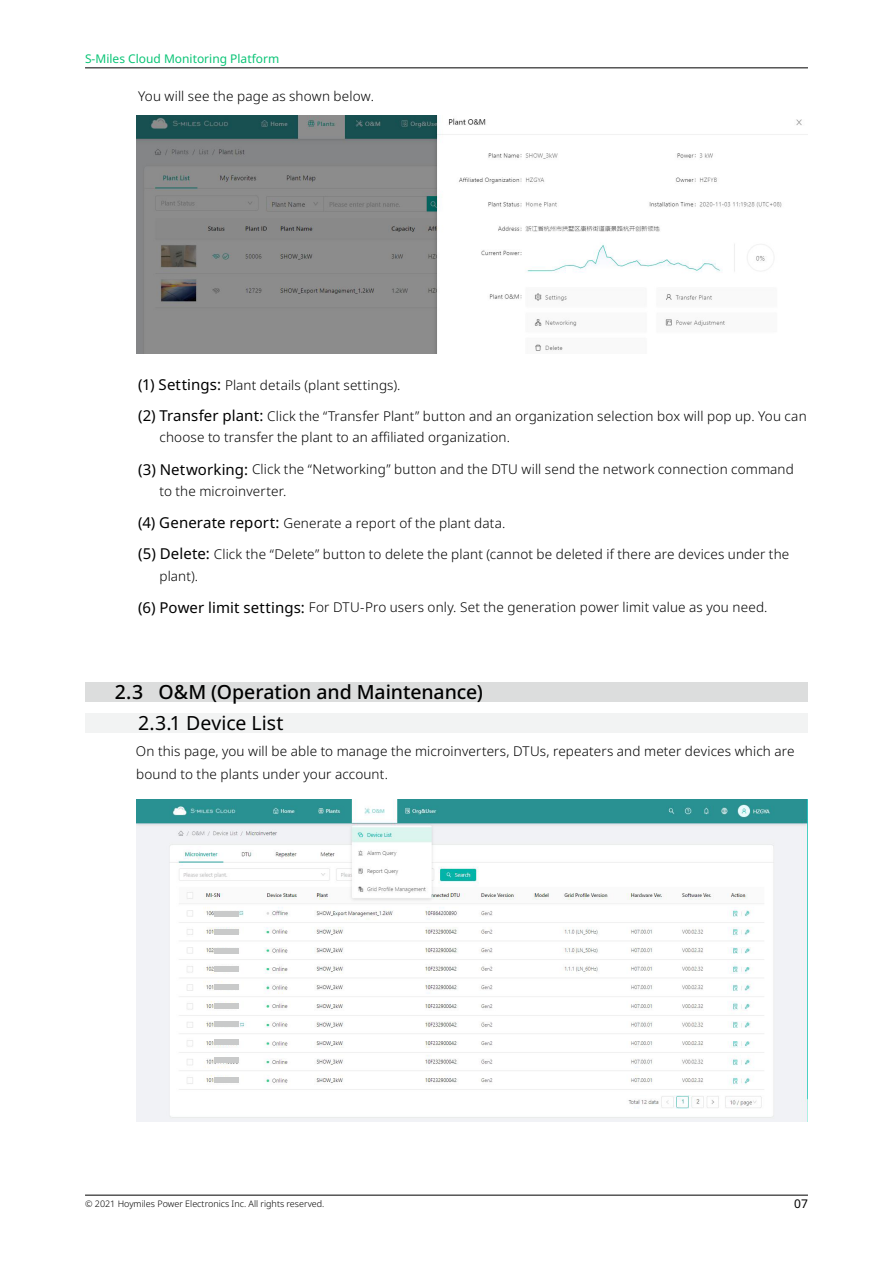
<style>
.page{position:relative;width:893px;height:1263px;background:#fff}
.page>*{position:absolute;margin:0;border:0;box-sizing:border-box;transform-origin:0 0}
.t1{font:500 19.5px "Noto Sans";letter-spacing:-.005em;color:#000}
.t2{font:19.5px "Noto Sans";color:#000}
.t3{font:300 13.5px/21.8px "Noto Sans";letter-spacing:.01em;color:#000}
.t4{font:12px "Noto Sans";color:#0ac476}
.t5{font:12px "Noto Sans";color:#000}
.t6{font:300 9px "Noto Sans";color:#000}
.s1{font-weight:400;font-size:15px}
</style>
<div class="page">
<hr style="left:85px;top:1195px;width:723px;height:1px;background:#000">
<hr style="left:85px;top:68px;width:723px;height:1px;background:#000">
<img style="left:136px;top:116px;width:672px;height:238px">
<div style="left:85px;top:682px;width:723px;height:20px;background:#dcdddd"></div>
<div style="left:85px;top:713px;width:723px;height:20px;background:#f2f3f3"></div>
<img style="left:136px;top:799px;width:672px;height:323px">
<div style="left:214px;top:911px;width:24px;height:6px;background:#c9caca"></div>
<div style="left:214px;top:929px;width:24px;height:6px;background:#c9caca"></div>
<div style="left:214px;top:948px;width:24px;height:6px;background:#c9caca"></div>
<div style="left:214px;top:966px;width:24px;height:6px;background:#c9caca"></div>
<div style="left:214px;top:984px;width:24px;height:6px;background:#c9caca"></div>
<div style="left:214px;top:1002px;width:24px;height:6px;background:#c9caca"></div>
<div style="left:214px;top:1021px;width:24px;height:6px;background:#c9caca"></div>
<div style="left:214px;top:1039px;width:24px;height:6px;background:#c9caca"></div>
<div style="left:214px;top:1057px;width:24px;height:6px;background:#c9caca"></div>
<div style="left:214px;top:1077px;width:24px;height:6px;background:#c9caca"></div>
<p class="t4" style="left:85px;top:51px;width:196px">S-Miles Cloud Monitoring Platform</p>
<p class="t3" style="left:138px;top:85px;width:237px">You will see the page as shown below.</p>
<p class="t3" style="left:138px;top:374px;width:264px"><span class="s1">(1) Settings:</span> Plant details (plant settings).</p>
<p class="t3" style="left:159px;top:405px;width:649px;text-indent:-21px"><span class="s1">(2) Transfer plant:</span> Click the “Transfer Plant” button and an organization selection box will pop up. You can choose to transfer the plant to an affiliated organization.</p>
<p class="t3" style="left:159px;top:459px;width:636px;text-indent:-21px"><span class="s1">(3) Networking:</span> Click the “Networking” button and the DTU will send the network connection command to the microinverter.</p>
<p class="t3" style="left:138px;top:512px;width:369px"><span class="s1">(4) Generate report:</span> Generate a report of the plant data.</p>
<p class="t3" style="left:159px;top:543px;width:631px;text-indent:-21px"><span class="s1">(5) Delete:</span> Click the “Delete” button to delete the plant (cannot be deleted if there are devices under the plant).</p>
<p class="t3" style="left:138px;top:597px;width:631px"><span class="s1">(6) Power limit settings:</span> For DTU-Pro users only. Set the generation power limit value as you need.</p>
<h1 class="t1" style="left:115px;top:678px;width:370px">2.3 O&amp;M (Operation and Maintenance)</h1>
<h1 class="t2" style="left:138px;top:709px;width:147px">2.3.1 Device List</h1>
<p class="t3" style="left:136px;top:740px;width:660px;line-height:22.5px">On this page, you will be able to manage the microinverters, DTUs, repeaters and meter devices which are bound to the plants under your account.</p>
<p class="t6" style="left:85px;top:1197px;width:241px">© 2021 Hoymiles Power Electronics Inc. All rights reserved.</p>
<p class="t5" style="left:794px;top:1195px;width:15px">07</p>
</div>
